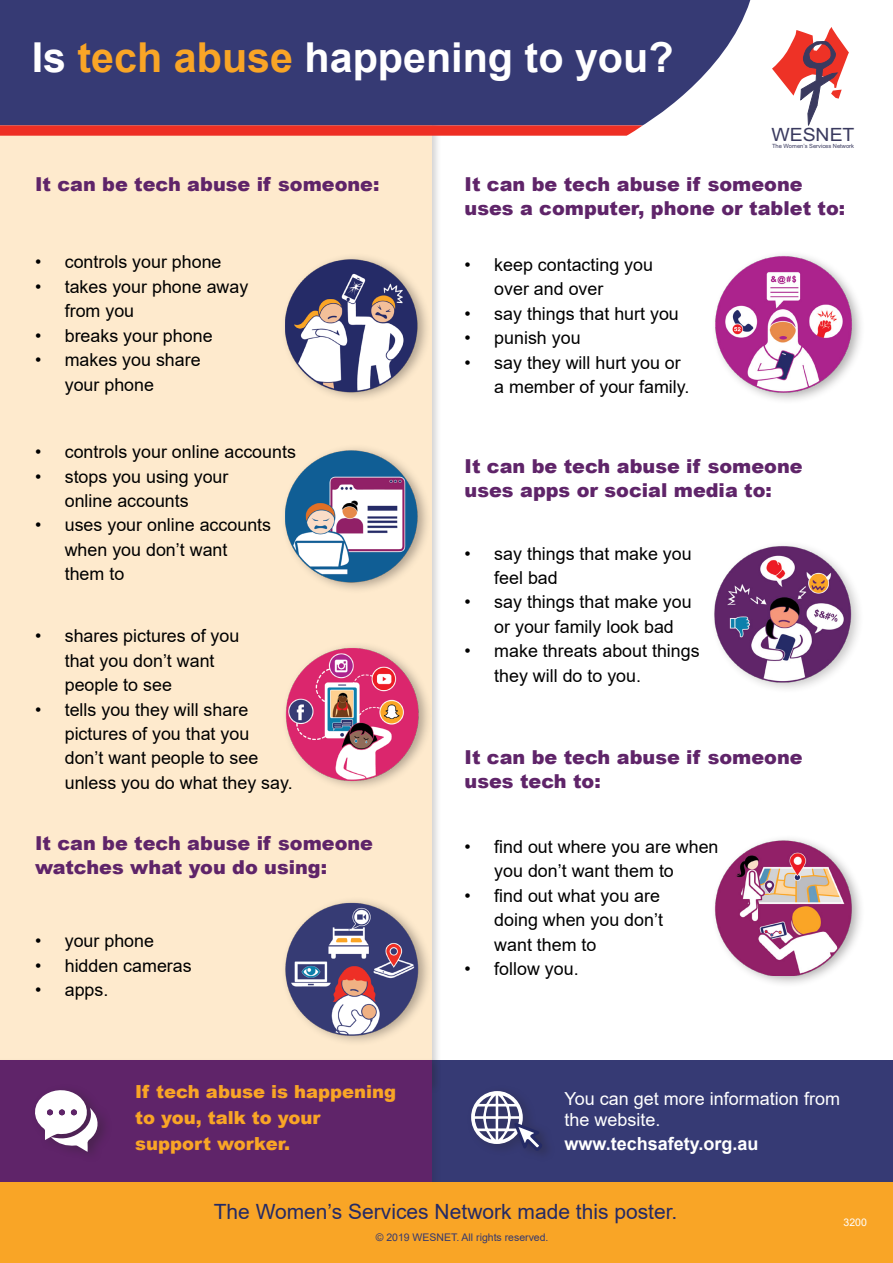
<style>
.page{position:relative;width:893px;height:1263px;background:#fff}
.page>*{position:absolute;margin:0;border:0;box-sizing:border-box;transform-origin:0 0}
.Heading_1{font:700 41.25px "Arial";color:#fff}
.Footer__text{font:21px "Arial";color:#242a65}
.Heading_2{font:900 19.2px/24.3px "Arial";color:#5f2469}
.t1{font:18.3px "Arial";color:#3a3a5f;scale:1.06 1}
.Footer__text-2{font:900 18px/26.2px "Arial";color:#f9a526}
.Footer__text-3{font:18px/20.2px "Arial";color:#fff}
.Footer__text-4{font:700 18px "Arial";color:#fff}
.t2{font:17.85px/24.5px "Arial";color:#000}
.Footer__text-5{font:10.5px "Arial";color:#34396f}
.Footer__text-6{font:10.5px "Arial";color:#fff}
.t3{font:5.7px "Arial";color:#3a3a5f}
.s1{color:#f9a526}
</style>
<div class="page">
<div style="left:432px;top:1060px;width:461px;height:122px;background:#363a74"></div>
<div style="left:0;top:104px;width:442px;height:989px;background:#231f20;opacity:.2"></div>
<div style="left:0;top:107px;width:432px;height:976px;background:#feeacd"></div>
<div style="left:0;top:0;width:750px;height:125px;background:#363a74"></div>
<svg style="left:772px;top:27px;width:77px;height:98px"></svg>
<svg style="left:0;top:125px;width:643px;height:11px;background:#eb3b30"></svg>
<div style="left:0;top:1057px;width:442px;height:136px;background:#231f20;opacity:.15"></div>
<div style="left:0;top:1060px;width:432px;height:122px;background:#5f2469"></div>
<svg style="left:35px;top:1090px;width:65px;height:62px"></svg>
<svg style="left:471px;top:1091px;width:75px;height:63px"></svg>
<div style="left:280px;top:253px;width:152px;height:150px;background:#231f20;opacity:.35"></div>
<img style="left:285px;top:257px;width:133px;height:137px">
<div style="left:711px;top:251px;width:154px;height:153px;background:#231f20;opacity:.35"></div>
<img style="left:712px;top:255px;width:141px;height:137px">
<div style="left:710px;top:540px;width:155px;height:154px;background:#231f20;opacity:.25"></div>
<img style="left:712px;top:546px;width:141px;height:137px">
<div style="left:280px;top:443px;width:152px;height:151px;background:#231f20;opacity:.35"></div>
<img style="left:285px;top:448px;width:133px;height:137px">
<div style="left:282px;top:642px;width:151px;height:150px;background:#231f20;opacity:.35"></div>
<img style="left:285px;top:644px;width:133px;height:137px">
<div style="left:281px;top:896px;width:151px;height:151px;background:#231f20;opacity:.35"></div>
<img style="left:285px;top:899px;width:133px;height:137px">
<div style="left:711px;top:834px;width:154px;height:155px;background:#231f20;opacity:.35"></div>
<img style="left:712px;top:839px;width:141px;height:137px">
<div style="left:0;top:1182px;width:893px;height:81px;background:#f9a526"></div>
<p class="Heading_1" style="left:32px;top:28px;width:643px">Is <span class="s1">tech abuse</span> happening to you?</p>
<p class="t1" style="left:771px;top:122px;width:80px">WESNET</p>
<p class="t3" style="left:772px;top:142px;width:84px">The Women’s Services Network</p>
<p class="Heading_2" style="left:35px;top:172px;width:346px">It can be tech abuse if someone:</p>
<p class="t2" style="left:35px;top:250px;width:188px">• controls your phone</p>
<p class="t2" style="left:65px;top:274px;width:185px;text-indent:-30px">• takes your phone away from you</p>
<p class="t2" style="left:35px;top:323px;width:179px">• breaks your phone</p>
<p class="t2" style="left:65px;top:348px;width:137px;text-indent:-30px">• makes you share your phone</p>
<p class="t2" style="left:35px;top:439px;width:262px">• controls your online accounts</p>
<p class="t2" style="left:35px;top:464px;width:195px;text-align:center">• stops you using your online accounts</p>
<p class="t2" style="left:65px;top:513px;width:208px;text-indent:-30px">• uses your online accounts when you don’t want them to</p>
<p class="t2" style="left:65px;top:624px;width:176px;text-indent:-30px">• shares pictures of you that you don’t want people to see</p>
<p class="t2" style="left:65px;top:697px;width:229px;text-indent:-30px">• tells you they will share pictures of you that you<br>don’t want people to see unless you do what they say.</p>
<p class="Heading_2" style="left:35px;top:830px;width:340px">It can be tech abuse if someone watches what you do using:</p>
<p class="t2" style="left:35px;top:928px;width:121px">• your phone</p>
<p class="t2" style="left:35px;top:953px;width:158px">• hidden cameras</p>
<p class="t2" style="left:35px;top:977px;width:75px">• apps.</p>
<p class="Footer__text-2" style="left:135px;top:1077px;width:263px">If tech abuse is happening to you, talk to your support worker.</p>
<p class="Heading_2" style="left:464px;top:172px;width:382px">It can be tech abuse if someone uses a computer, phone or tablet to:</p>
<p class="t2" style="left:494px;top:252px;width:160px;text-indent:-30px">• keep contacting you over and over</p>
<p class="t2" style="left:464px;top:301px;width:216px">• say things that hurt you</p>
<p class="t2" style="left:464px;top:326px;width:118px">• punish you</p>
<p class="t2" style="left:494px;top:350px;width:197px;text-indent:-30px">• say they will hurt you or a member of your family.</p>
<p class="Heading_2" style="left:464px;top:454px;width:340px;line-height:23.9px">It can be tech abuse if someone uses apps or social media to:</p>
<p class="t2" style="left:494px;top:541px;width:199px;text-indent:-30px">• say things that make you feel bad</p>
<p class="t2" style="left:494px;top:590px;width:199px;text-indent:-30px">• say things that make you or your family look bad</p>
<p class="t2" style="left:494px;top:639px;width:207px;text-indent:-30px">• make threats about things they will do to you.</p>
<p class="Heading_2" style="left:464px;top:744px;width:340px">It can be tech abuse if someone uses tech to:</p>
<p class="t2" style="left:494px;top:834px;width:226px;text-indent:-30px">• find out where you are when you don’t want them to</p>
<p class="t2" style="left:494px;top:883px;width:170px;text-indent:-30px">• find out what you are doing when you don’t want them to</p>
<p class="t2" style="left:464px;top:956px;width:116px">• follow you.</p>
<p class="Footer__text-3" style="left:564px;top:1089px;width:277px">You can get more information from the website.</p>
<p class="Footer__text-4" style="left:564px;top:1131px;width:196px">www.techsafety.org.au</p>
<p class="Footer__text" style="left:214px;top:1197px;width:465px">The Women’s Services Network made this poster.</p>
<p class="Footer__text-5" style="left:376px;top:1230px;width:174px">© 2019 WESNET. All rights reserved.</p>
<p class="Footer__text-6" style="left:843px;top:1215px;width:25px">3200</p>
</div>
